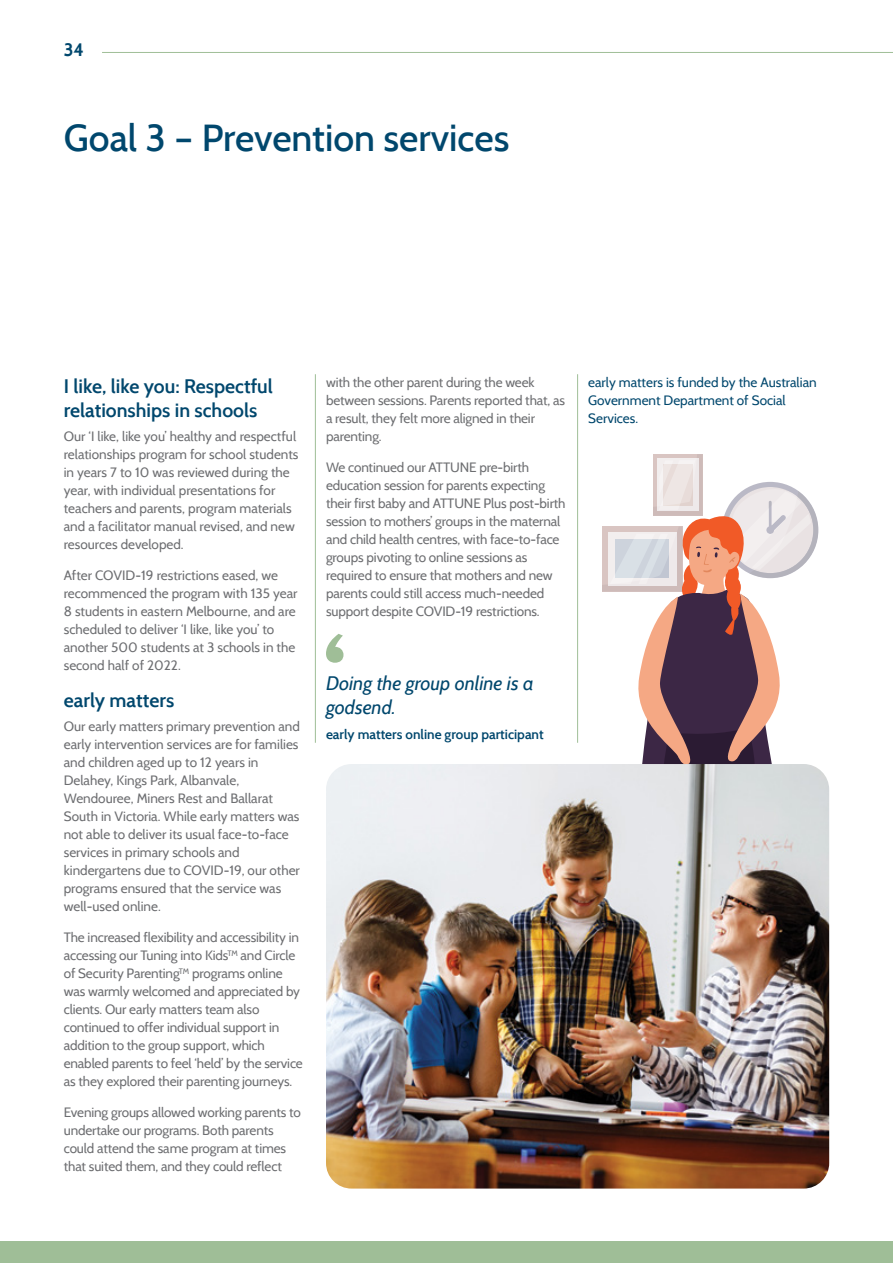
<style>
.page{position:relative;width:893px;height:1263px;background:#fff}
.page>*{position:absolute;margin:0;border:0;box-sizing:border-box;transform-origin:0 0}
.t1{font:500 37.5px "Cabin";color:#00476d}
.t2{font:600 19.5px/24px "Cabin";color:#00476d}
.t3{font:italic 19.5px/24px "Cabin";color:#00476d}
.t4{font:700 18px "Cabin";color:#00476d}
.t5{font:13.5px/18px "Cabin";letter-spacing:-.01em;color:#6d6e71}
.t6{font:13.5px/18px "Cabin";color:#00476d}
.t7{font:600 13.5px "Cabin";color:#00476d}
</style>
<div class="page">
<svg style="left:602px;top:454px;width:216px;height:310px"></svg>
<img style="left:326px;top:764px;width:503px;height:424px">
<div style="left:0;top:1242px;width:893px;height:21px;background:#9fbe97"></div>
<hr style="left:315px;top:374px;width:1px;height:369px;background:#9fbe97">
<hr style="left:577px;top:374px;width:1px;height:369px;background:#9fbe97">
<hr style="left:102px;top:52px;width:791px;height:1px;background:#9fbe97">
<svg style="left:326px;top:634px;width:17px;height:29px"></svg>
<h3 class="t4" style="left:64px;top:39px;width:22px">34</h3>
<h1 class="t1" style="left:64px;top:115px;width:447px">Goal 3 – Prevention services</h1>
<h2 class="t2" style="left:64px;top:374px;width:211px">I like, like you: Respectful relationships in schools</h2>
<p class="t5" style="left:64px;top:428px;width:236px">Our ‘I like, like you’ healthy and respectful relationships program for school students in years 7 to 10 was reviewed during the year, with individual presentations for teachers and parents, program materials and a facilitator manual revised, and new resources developed.</p>
<p class="t5" style="left:64px;top:566px;width:235px">After COVID-19 restrictions eased, we recommenced the program with 135 year 8 students in eastern Melbourne, and are scheduled to deliver ‘I like, like you’ to another 500 students at 3 schools in the second half of 2022.</p>
<h2 class="t2" style="left:64px;top:688px;width:112px">early matters</h2>
<p class="t5" style="left:64px;top:717px;width:238px">Our early matters primary prevention and early intervention services are for families and children aged up to 12 years in Delahey, Kings Park, Albanvale, Wendouree, Miners Rest and Ballarat South in Victoria. While early matters was not able to deliver its usual face-to-face services in primary schools and kindergartens due to COVID-19, our other programs ensured that the service was well-used online.</p>
<p class="t5" style="left:64px;top:928px;width:241px">The increased flexibility and accessibility in accessing our Tuning into Kids<sup>TM</sup> and Circle of Security Parenting<sup>TM</sup> programs online was warmly welcomed and appreciated by clients. Our early matters team also continued to offer individual support in addition to the group support, which enabled parents to feel ‘held’ by the service as they explored their parenting journeys.</p>
<p class="t5" style="left:64px;top:1103px;width:239px">Evening groups allowed working parents to undertake our programs. Both parents could attend the same program at times that suited them, and they could reflect</p>
<p class="t5" style="left:326px;top:373px;width:241px">with the other parent during the week between sessions. Parents reported that, as a result, they felt more aligned in their parenting.</p>
<p class="t5" style="left:326px;top:458px;width:241px">We continued our ATTUNE pre-birth education session for parents expecting their first baby and ATTUNE Plus post-birth session to mothers’ groups in the maternal and child health centres, with face-to-face groups pivoting to online sessions as required to ensure that mothers and new parents could still access much-needed support despite COVID-19 restrictions.</p>
<h2 class="t3" style="left:326px;top:671px;width:209px">Doing the group online is a godsend.</h2>
<p class="t7" style="left:326px;top:726px;width:219px">early matters online group participant</p>
<p class="t6" style="left:588px;top:373px;width:230px">early matters is funded by the Australian<br>Government Department of Social<br>Services.</p>
</div>
